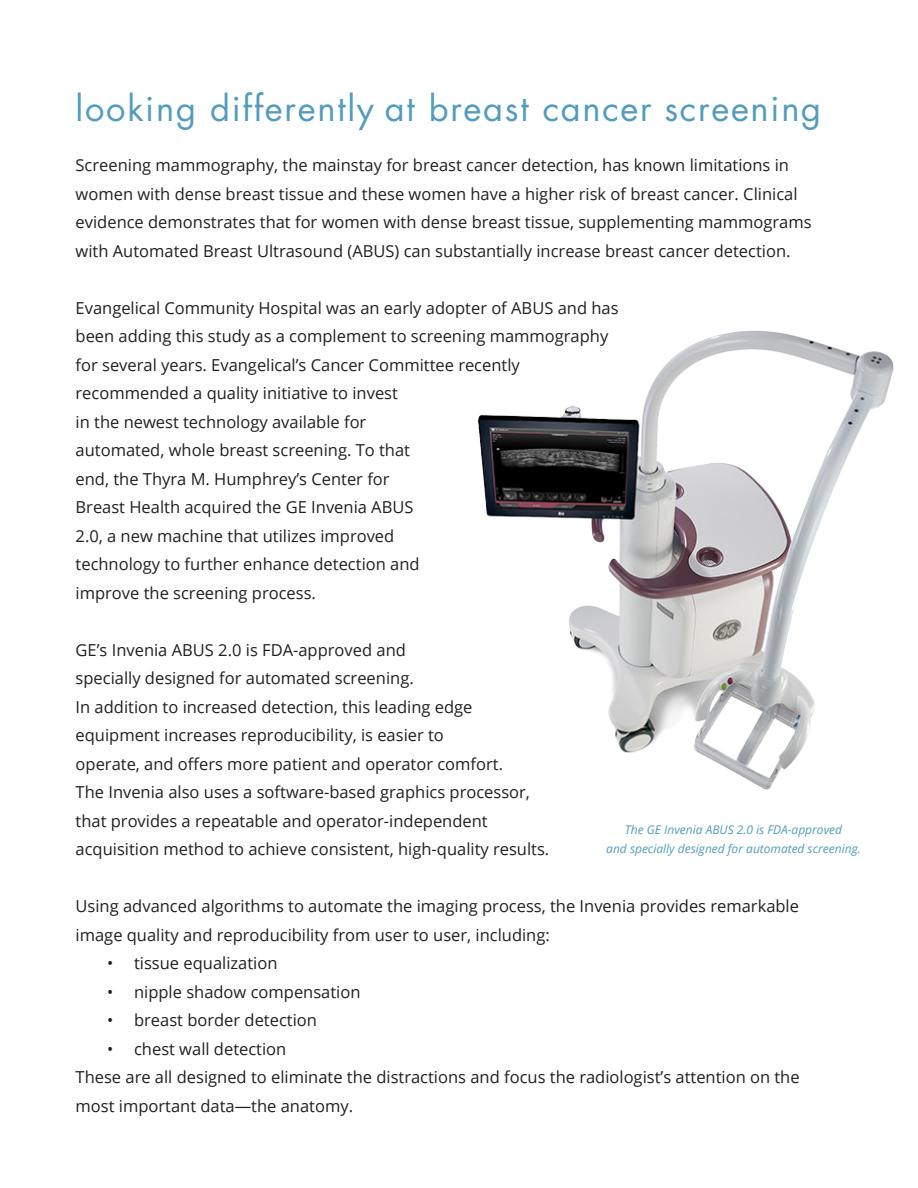
<style>
.page{position:relative;width:918px;height:1188px;background:#fff}
.page>*{position:absolute;margin:0;border:0;box-sizing:border-box;transform-origin:0 0}
.t1{font:34.5px "Futura LT";letter-spacing:.05em;color:#529cbe}
.Body{font:16.5px/28.5px "Open Sans";color:#231f20}
.Body-2{font:italic 12px/19.4px "Open Sans";color:#529cbe;text-align:center}
</style>
<div class="page">
<img style="left:478px;top:330px;width:416px;height:460px">
<p class="t1" style="left:76px;top:86px;width:747px">looking differently at breast cancer screening</p>
<p class="Body" style="left:76px;top:151px;width:737px">Screening mammography, the mainstay for breast cancer detection, has known limitations in women with dense breast tissue and these women have a higher risk of breast cancer. Clinical evidence demonstrates that for women with dense breast tissue, supplementing mammograms with Automated Breast Ultrasound (ABUS) can substantially increase breast cancer detection.</p>
<p class="Body" style="left:76px;top:293px;width:544px">Evangelical Community Hospital was an early adopter of ABUS and has been adding this study as a complement to screening mammography for several years. Evangelical’s Cancer Committee recently recommended a quality initiative to invest<br>in the newest technology available for<br>automated, whole breast screening. To that<br>end, the Thyra M. Humphrey’s Center for<br>Breast Health acquired the GE Invenia ABUS<br>2.0, a new machine that utilizes improved<br>technology to further enhance detection and<br>improve the screening process.</p>
<p class="Body" style="left:76px;top:635px;width:456px">GE’s Invenia ABUS 2.0 is FDA-approved and<br>specially designed for automated screening.<br>In addition to increased detection, this leading edge equipment increases reproducibility, is easier to<br>operate, and offers more patient and operator comfort.<br>The Invenia also uses a software-based graphics processor,</p>
<p class="Body" style="left:76px;top:806px;width:414px">that provides a repeatable and operator-independent</p>
<p class="Body" style="left:76px;top:835px;width:475px">acquisition method to achieve consistent, high-quality results.</p>
<p class="Body-2" style="left:606px;top:820px;width:256px">The GE Invenia ABUS 2.0 is FDA-approved<br>and specially designed for automated screening.</p>
<p class="Body" style="left:76px;top:892px;width:725px">Using advanced algorithms to automate the imaging process, the Invenia provides remarkable image quality and reproducibility from user to user, including:</p>
<p class="Body" style="left:107px;top:949px;width:172px">• tissue equalization</p>
<p class="Body" style="left:107px;top:977px;width:255px">• nipple shadow compensation</p>
<p class="Body" style="left:107px;top:1006px;width:211px">• breast border detection</p>
<p class="Body" style="left:107px;top:1034px;width:181px">• chest wall detection</p>
<p class="Body" style="left:76px;top:1063px;width:726px">These are all designed to eliminate the distractions and focus the radiologist’s attention on the most important data—the anatomy.</p>
</div>
